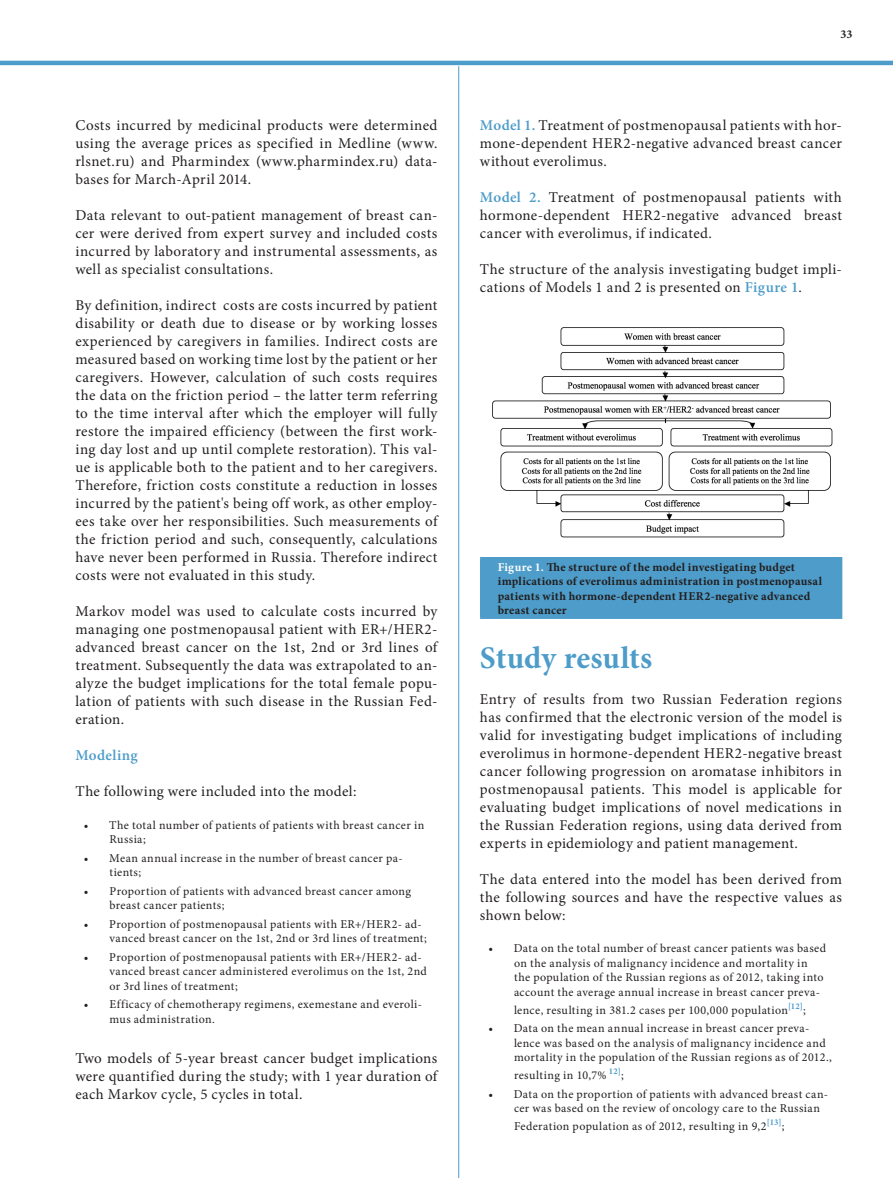
<style>
.page{position:relative;width:893px;height:1178px;background:#fff}
.page>*{position:absolute;margin:0;border:0;box-sizing:border-box;transform-origin:0 0}
.t1{font:700 31.5px "Minion Pro";color:#4d9cc9}
.t2{font:15px/18px "Minion Pro";letter-spacing:.025em;color:#231f20;text-align:justify}
.t3{font:600 15px "Minion Pro";letter-spacing:.025em;color:#4d9cc9}
.t4{font:12px/14.4px "Minion Pro";letter-spacing:.035em;color:#231f20}
.t5{font:700 12px/14.4px "Minion Pro";letter-spacing:.02em;color:#231f20}
.s1{font-weight:600;color:#4d9cc9}
.s2{color:#fff}
</style>
<div class="page">
<hr style="left:0;top:61px;width:893px;height:4px;background:#4d9cc9">
<img style="left:492px;top:327px;width:341px;height:211px">
<div style="left:481px;top:558px;width:361px;height:60px;background:#4d9cc9"></div>
<hr style="left:480px;top:557px;width:362px;height:1px;background:#4d9cc9">
<hr style="left:480px;top:558px;width:1px;height:59px;background:#4d9cc9">
<hr style="left:480px;top:617px;width:362px;height:2px;background:#4d9cc9">
<hr style="left:458px;top:66px;width:1px;height:1112px;background:#4d9cc9">
<p class="t2" style="left:75px;top:116px;width:363px">Costs incurred by medicinal products were determined using the average prices as specified in Medline (www. rlsnet.ru) and Pharmindex (www.pharmindex.ru) data&shy;bases for March-April 2014.</p>
<p class="t2" style="left:75px;top:206px;width:363px">Data relevant to out-patient management of breast can&shy;cer were derived from expert survey and included costs incurred by laboratory and instrumental assessments, as well as specialist consultations.</p>
<p class="t2" style="left:75px;top:296px;width:363px">By definition, indirect costs are costs incurred by patient disability or death due to disease or by working losses experienced by caregivers in families. Indirect costs are measured based on working time lost by the patient or her caregivers. However, calculation of such costs requires the data on the friction period – the latter term referring to the time interval after which the employer will fully restore the impaired efficiency (between the first work&shy;ing day lost and up until complete restoration). This val&shy;ue is applicable both to the patient and to her caregivers.<br>Therefore, friction costs constitute a reduction in losses incurred by the patient's being off work, as other employ&shy;ees take over her responsibilities. Such measurements of the friction period and such, consequently, calculations have never been performed in Russia. Therefore indirect costs were not evaluated in this study.</p>
<p class="t2" style="left:75px;top:602px;width:363px">Markov model was used to calculate costs incurred by managing one postmenopausal patient with ER+/HER2- advanced breast cancer on the 1st, 2nd or 3rd lines of treatment. Subsequently the data was extrapolated to an&shy;alyze the budget implications for the total female popu&shy;lation of patients with such disease in the Russian Fed&shy;eration.</p>
<p class="t3" style="left:75px;top:745px;width:64px">Modeling</p>
<p class="t2" style="left:75px;top:782px;width:283px">The following were included into the model:</p>
<p class="t4" style="left:109px;top:817px;width:316px;text-indent:-26px">• The total number of patients of patients with breast cancer in<br>Russia;</p>
<p class="t4" style="left:109px;top:850px;width:295px;text-indent:-26px">• Mean annual increase in the number of breast cancer pa&shy;tients;</p>
<p class="t4" style="left:109px;top:883px;width:303px;text-indent:-26px">• Proportion of patients with advanced breast cancer among breast cancer patients;</p>
<p class="t4" style="left:109px;top:917px;width:319px;text-indent:-26px">• Proportion of postmenopausal patients with ER+/HER2- ad&shy;vanced breast cancer on the 1st, 2nd or 3rd lines of treatment;</p>
<p class="t4" style="left:109px;top:950px;width:319px;text-indent:-26px">• Proportion of postmenopausal patients with ER+/HER2- ad&shy;vanced breast cancer administered everolimus on the 1st, 2nd or 3rd lines of treatment;</p>
<p class="t4" style="left:109px;top:997px;width:314px;text-indent:-26px">• Efficacy of chemotherapy regimens, exemestane and everoli&shy;mus administration.</p>
<p class="t2" style="left:75px;top:1049px;width:363px">Two models of 5-year breast cancer budget implications were quantified during the study; with 1 year duration of each Markov cycle, 5 cycles in total.</p>
<p class="t5" style="left:841px;top:27px;width:13px">33</p>
<p class="t2" style="left:480px;top:116px;width:363px"><span class="s1">Model 1.</span> Treatment of postmenopausal patients with hor&shy;mone-dependent HER2-negative advanced breast cancer without everolimus.</p>
<p class="t2" style="left:480px;top:188px;width:363px"><span class="s1">Model 2.</span> Treatment of postmenopausal patients with hormone-dependent HER2-negative advanced breast cancer with everolimus, if indicated.</p>
<p class="t2" style="left:480px;top:260px;width:363px">The structure of the analysis investigating budget impli&shy;cations of Models 1 and 2 is presented on <span class="s1">Figure 1</span>.</p>
<p class="t5" style="left:498px;top:559px;width:326px"><span class="s2">Figure 1.</span> The structure of the model investigating budget implications of everolimus administration in postmenopausal patients with hormone-dependent HER2-negative advanced breast cancer</p>
<h1 class="t1" style="left:480px;top:636px;width:174px">Study results</h1>
<p class="t2" style="left:480px;top:690px;width:363px">Entry of results from two Russian Federation regions has confirmed that the electronic version of the model is valid for investigating budget implications of including everolimus in hormone-dependent HER2-negative breast cancer following progression on aromatase inhibitors in postmenopausal patients. This model is applicable for evaluating budget implications of novel medications in the Russian Federation regions, using data derived from experts in epidemiology and patient management.</p>
<p class="t2" style="left:480px;top:870px;width:363px">The data entered into the model has been derived from the following sources and have the respective values as shown below:</p>
<p class="t4" style="left:514px;top:941px;width:314px;text-indent:-26px">• Data on the total number of breast cancer patients was based on the analysis of malignancy incidence and mortality in the population of the Russian regions as of 2012, taking into account the average annual increase in breast cancer preva-</p>
<p class="t4" style="left:514px;top:1002px;width:293px">lence, resulting in 381.2 cases per 100,000 population<sup>[12]</sup>;</p>
<p class="t4" style="left:514px;top:1021px;width:319px;text-indent:-26px">• Data on the mean annual increase in breast cancer preva&shy;lence was based on the analysis of malignancy incidence and mortality in the population of the Russian regions as of 2012.,</p>
<p class="t4" style="left:514px;top:1068px;width:111px">resulting in 10,7% <sup>12]</sup>;</p>
<p class="t4" style="left:514px;top:1087px;width:316px;text-indent:-26px">• Data on the proportion of patients with advanced breast can&shy;cer was based on the review of oncology care to the Russian</p>
<p class="t4" style="left:514px;top:1119px;width:272px">Federation population as of 2012, resulting in 9,2<sup>[13]</sup>;</p>
</div>
